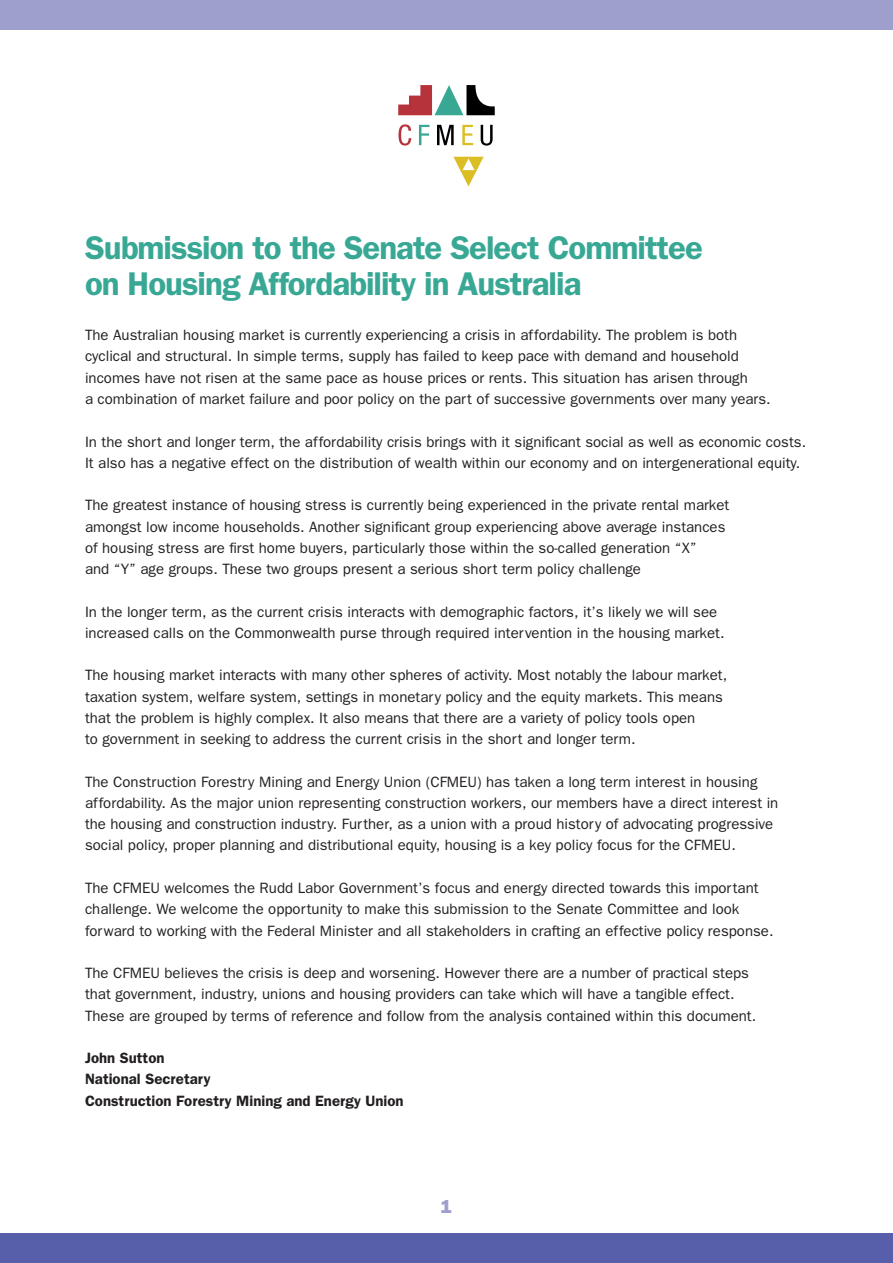
<style>
.page{position:relative;width:893px;height:1263px;background:#fff}
.page>*{position:absolute;margin:0;border:0;box-sizing:border-box;transform-origin:0 0}
.t1{font:600 33px/36px "Franklin Gothic";letter-spacing:-.03em;color:#38a895}
.t2{font:800 18.75px "Franklin Gothic";color:#9f9fce}
.t3{font:15px/21.3px "Franklin Gothic";color:#231f20}
.t4{font:600 15px/21.3px "Franklin Gothic";color:#231f20}
</style>
<div class="page">
<div style="left:0;top:1233px;width:893px;height:30px;background:#575fab"></div>
<div style="left:0;top:0;width:893px;height:30px;background:#9f9fce"></div>
<svg style="left:398px;top:85px;width:97px;height:30px"></svg>
<svg style="left:453px;top:157px;width:31px;height:29px"></svg>
<svg style="left:398px;top:124px;width:13px;height:22px"></svg>
<svg style="left:419px;top:125px;width:10px;height:20px"></svg>
<svg style="left:437px;top:125px;width:17px;height:20px"></svg>
<svg style="left:462px;top:125px;width:11px;height:20px"></svg>
<svg style="left:481px;top:125px;width:12px;height:21px"></svg>
<h1 class="t1" style="left:85px;top:229px;width:619px">Submission to the Senate Select Committee on Housing Affordability in Australia</h1>
<p class="t3" style="left:85px;top:325px;width:687px">The Australian housing market is currently experiencing a crisis in affordability. The problem is both cyclical and structural. In simple terms, supply has failed to keep pace with demand and household incomes have not risen at the same pace as house prices or rents. This situation has arisen through<br>a combination of market failure and poor policy on the part of successive governments over many years.</p>
<p class="t3" style="left:85px;top:431px;width:723px">In the short and longer term, the affordability crisis brings with it significant social as well as economic costs.<br>It also has a negative effect on the distribution of wealth within our economy and on intergenerational equity.</p>
<p class="t3" style="left:85px;top:495px;width:646px">The greatest instance of housing stress is currently being experienced in the private rental market amongst low income households. Another significant group experiencing above average instances of housing stress are first home buyers, particularly those within the so-called generation “X”<br>and “Y” age groups. These two groups present a serious short term policy challenge</p>
<p class="t3" style="left:85px;top:601px;width:641px">In the longer term, as the current crisis interacts with demographic factors, it’s likely we will see increased calls on the Commonwealth purse through required intervention in the housing market.</p>
<p class="t3" style="left:85px;top:665px;width:644px">The housing market interacts with many other spheres of activity. Most notably the labour market, taxation system, welfare system, settings in monetary policy and the equity markets. This means that the problem is highly complex. It also means that there are a variety of policy tools open<br>to government in seeking to address the current crisis in the short and longer term.</p>
<p class="t3" style="left:85px;top:771px;width:695px">The Construction Forestry Mining and Energy Union (CFMEU) has taken a long term interest in housing affordability. As the major union representing construction workers, our members have a direct interest in the housing and construction industry. Further, as a union with a proud history of advocating progressive social policy, proper planning and distributional equity, housing is a key policy focus for the CFMEU.</p>
<p class="t3" style="left:85px;top:877px;width:690px">The CFMEU welcomes the Rudd Labor Government’s focus and energy directed towards this important challenge. We welcome the opportunity to make this submission to the Senate Committee and look forward to working with the Federal Minister and all stakeholders in crafting an effective policy response.</p>
<p class="t3" style="left:85px;top:962px;width:673px">The CFMEU believes the crisis is deep and worsening. However there are a number of practical steps that government, industry, unions and housing providers can take which will have a tangible effect.<br>These are grouped by terms of reference and follow from the analysis contained within this document.</p>
<p class="t4" style="left:85px;top:1047px;width:320px">John Sutton<br>National Secretary<br>Construction Forestry Mining and Energy Union</p>
<p class="t2" style="left:441px;top:1195px;width:13px">1</p>
</div>
